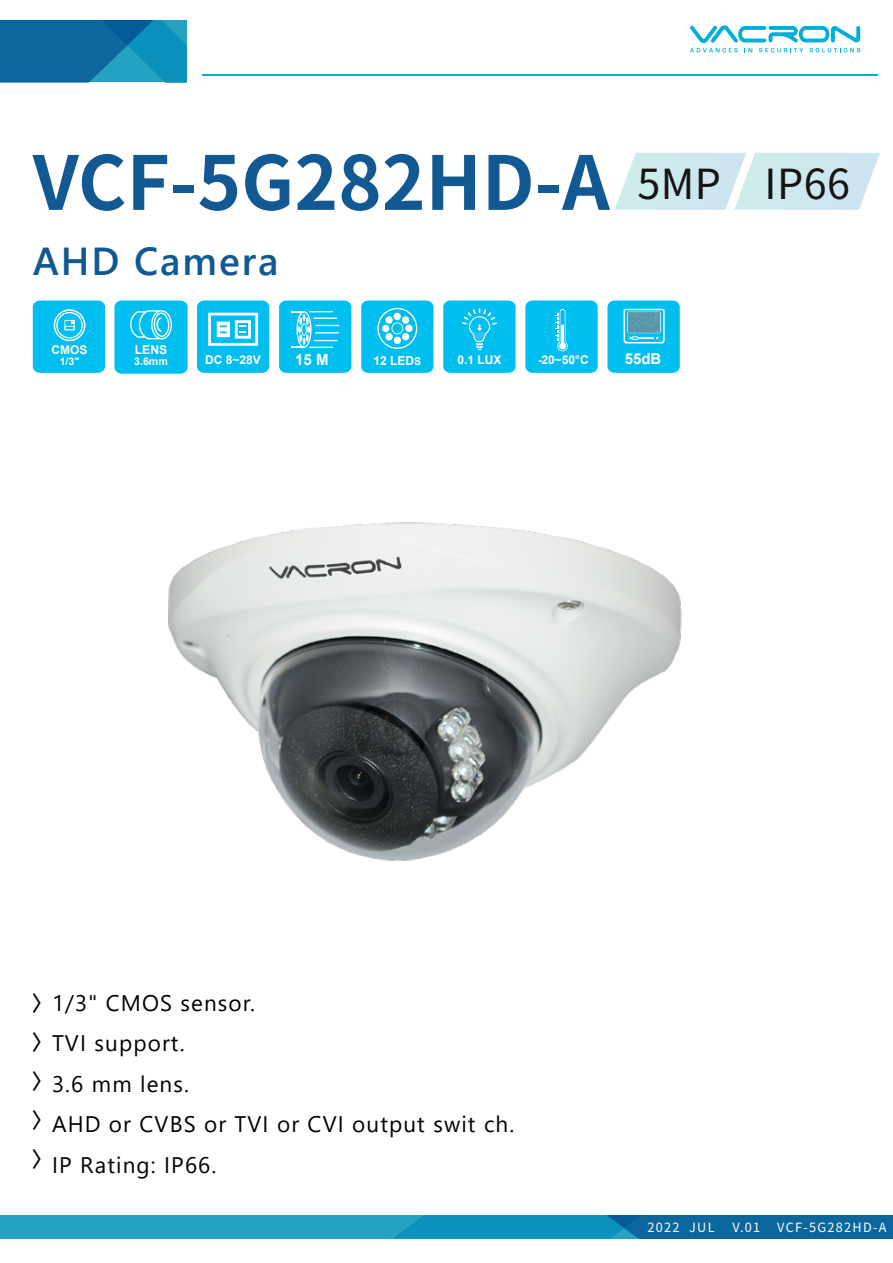
<style>
.page{position:relative;width:893px;height:1263px;background:#fff}
.page>*{position:absolute;margin:0;border:0;box-sizing:border-box;transform-origin:0 0}
.t1{font:700 74.25px "Noto Sans CJ Ktc";color:#125993}
.t2{font:41.4px "Noto Sans CJ Ktc";letter-spacing:.01em;color:#141414}
.t3{font:600 39px "Segoe UI";letter-spacing:.05em;color:#125993}
.t4{font:22.5px/40.5px "Yu Gothic UI";letter-spacing:.05em;color:#000}
.t5{font:500 21px/39px "Noto Sans CJ Ktc";color:#000;text-align:justify}
.t6{font:700 15.45px "Arial";color:#fff}
.t7{font:700 15px "Arial";color:#fff}
.t8{font:12.75px "Noto Sans CJ Ktc";letter-spacing:.1em;color:#fff}
.t9{font:700 12.3px "Arial";color:#fff}
.t10{font:700 12.15px "Arial";color:#fff}
.t11{font:700 12px "Arial";color:#fff}
.t12{font:700 10.65px "Arial";color:#fff}
.t13{font:700 10.5px "Arial";color:#fff}
.s1{font-size:10.8px}
.s2{font-family:"Noto Sans CJ Ktc";font-weight:500;font-size:21px}
</style>
<div class="page">
<div style="left:0;top:1215px;width:893px;height:23px;background:#23a3c1"></div>
<svg style="left:395px;top:1215px;width:498px;height:23px;background:#0b7aab"></svg>
<hr style="left:202px;top:74px;width:676px;height:2px;background:#00aedc">
<svg style="left:0;top:20px;width:186px;height:62px;background:#0d77a8"></svg>
<svg style="left:690px;top:25px;width:170px;height:27px"></svg>
<svg style="left:614px;top:153px;width:266px;height:57px;background:#d2eaef"></svg>
<div style="left:33px;top:300px;width:72px;height:73px;background:#00bef0;border-radius:7px"></div>
<svg style="left:54px;top:309px;width:32px;height:32px"></svg>
<div style="left:114px;top:300px;width:74px;height:74px;background:#00bef0;border-radius:7px"></div>
<svg style="left:130px;top:310px;width:42px;height:29px"></svg>
<div style="left:197px;top:300px;width:72px;height:73px;background:#00bef0;border-radius:7px"></div>
<svg style="left:208px;top:313px;width:50px;height:33px"></svg>
<div style="left:361px;top:300px;width:72px;height:73px;background:#00bef0;border-radius:7px"></div>
<svg style="left:377px;top:308px;width:40px;height:41px"></svg>
<div style="left:279px;top:300px;width:72px;height:73px;background:#00bef0;border-radius:7px"></div>
<svg style="left:291px;top:311px;width:48px;height:37px"></svg>
<div style="left:525px;top:300px;width:73px;height:73px;background:#00bef0;border-radius:7px"></div>
<svg style="left:555px;top:309px;width:13px;height:42px"></svg>
<div style="left:443px;top:300px;width:73px;height:73px;background:#00bef0;border-radius:7px"></div>
<svg style="left:462px;top:308px;width:35px;height:42px"></svg>
<div style="left:607px;top:300px;width:73px;height:73px;background:#00bef0;border-radius:7px"></div>
<div style="left:624px;top:309px;width:41px;height:34px;border:2px solid #fff"></div>
<div style="left:629px;top:336px;width:30px;height:4px;border:1px solid #00bef0"></div>
<svg style="left:627px;top:312px;width:34px;height:27px"></svg>
<div style="left:627px;top:312px;width:34px;height:21px;background:#5998a9;border-radius:2px"></div>
<div style="left:627px;top:312px;width:34px;height:21px;border:1px solid #fff;border-radius:2px"></div>
<img style="left:168px;top:522px;width:514px;height:339px">
<h1 class="t1" style="left:33px;top:141px;width:578px">VCF-5G282HD-A</h1>
<h3 class="t3" style="left:33px;top:224px;width:247px">AHD Camera</h3>
<h2 class="t2" style="left:638px;top:161px;width:214px">5MP IP66</h2>
<p class="t11" style="left:52px;top:341px;width:38px">CMOS</p>
<p class="t13" style="left:60px;top:353px;width:21px">1/3"</p>
<p class="t10" style="left:135px;top:341px;width:34px">LENS</p>
<p class="t12" style="left:134px;top:353px;width:35px">3.6mm</p>
<p class="t11" style="left:205px;top:352px;width:57px">DC 8~28V</p>
<p class="t6" style="left:295px;top:349px;width:35px">15 M</p>
<p class="t9" style="left:373px;top:352px;width:49px">12 LED<span class="s1">S</span></p>
<p class="t11" style="left:457px;top:351px;width:46px">0.1 LUX</p>
<p class="t11" style="left:538px;top:352px;width:52px">-20~50°C</p>
<p class="t7" style="left:625px;top:348px;width:38px">55dB</p>
<p class="t4" style="left:32px;top:979px;width:225px"><span class="s2">〉</span>1/3" CMOS sensor.<span class="s2">〉</span>TVI support.</p>
<p class="t5" style="left:32px;top:1062px;width:22px">〉〉〉</p>
<p class="t4" style="left:52px;top:1060px;width:464px">3.6 mm lens.<br>AHD or CVBS or TVI or CVI output swit ch.<br>IP Rating: IP66.</p>
<p class="t8" style="left:648px;top:1220px;width:69px">2022 JUL</p>
<p class="t8" style="left:732px;top:1220px;width:29px">V.01</p>
<p class="t8" style="left:777px;top:1220px;width:111px">VCF-5G282HD-A</p>
</div>
